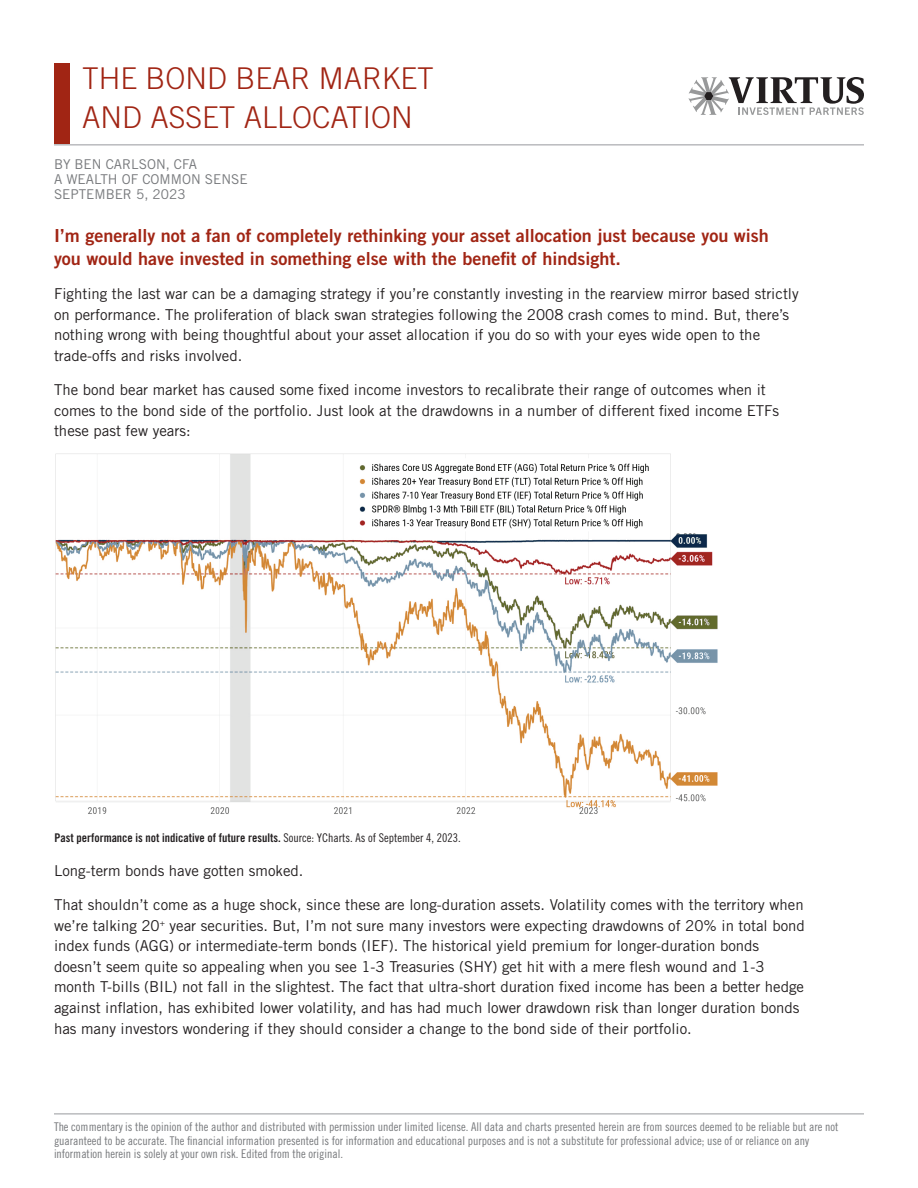
<style>
.page{position:relative;width:918px;height:1188px;background:#fff}
.page>*{position:absolute;margin:0;border:0;box-sizing:border-box;transform-origin:0 0}
.t1{font:300 30px/39px "Trade Gothic LT Std";color:#a12514}
.Body_copy{font:18px/22.5px "Trade Gothic LT Std Bd 2";color:#a12514}
.Body_copy-2{font:15px/20.7px "Trade Gothic LT Std";color:#231f20}
.Body_copy-3{font:13.5px "Trade Gothic LT Std";color:#76787b}
.Body_copy-4{font:12px/13.5px "Trade Gothic LT Pro Cn 18";color:#76787b}
.Footnote{font:12px "Trade Gothic LT Pro Bd Cn 20";color:#231f20}
.s1{font-family:"Trade Gothic LT Pro Cn 18"}
</style>
<div class="page">
<img style="left:55px;top:453px;width:663px;height:361px">
<svg style="left:689px;top:77px;width:175px;height:38px"></svg>
<hr style="left:54px;top:144px;width:810px;height:2px;background:#babbbe">
<div style="left:54px;top:64px;width:15px;height:80px;background:#a12514"></div>
<hr style="left:54px;top:1113px;width:810px;height:2px;background:#babbbe">
<p class="t1" style="left:82px;top:59px;width:353px">THE BOND BEAR MARKET<br>AND ASSET ALLOCATION</p>
<p class="Body_copy-3" style="left:54px;top:156px;width:144px">BY BEN CARLSON, CFA</p>
<p class="Body_copy-3" style="left:54px;top:171px;width:195px">A WEALTH OF COMMON SENSE</p>
<p class="Body_copy-3" style="left:54px;top:186px;width:133px">SEPTEMBER 5, 2023</p>
<p class="Body_copy" style="left:54px;top:225px;width:716px">I’m generally not a fan of completely rethinking your asset allocation just because you wish you would have invested in something else with the benefit of hindsight.</p>
<p class="Body_copy-2" style="left:54px;top:283px;width:746px">Fighting the last war can be a damaging strategy if you’re constantly investing in the rearview mirror based strictly on performance. The proliferation of black swan strategies following the 2008 crash comes to mind. But, there’s nothing wrong with being thoughtful about your asset allocation if you do so with your eyes wide open to the trade-offs and risks involved.</p>
<p class="Body_copy-2" style="left:54px;top:379px;width:727px">The bond bear market has caused some fixed income investors to recalibrate their range of outcomes when it comes to the bond side of the portfolio. Just look at the drawdowns in a number of different fixed income ETFs these past few years:</p>
<p class="Footnote" style="left:54px;top:830px;width:408px">Past performance is not indicative of future results. <span class="s1">Source: YCharts. As of September 4, 2023.</span></p>
<p class="Body_copy-2" style="left:54px;top:860px;width:251px">Long-term bonds have gotten smoked.</p>
<p class="Body_copy-2" style="left:54px;top:894px;width:752px">That shouldn’t come as a huge shock, since these are long-duration assets. Volatility comes with the territory when we’re talking 20<sup>+</sup> year securities. But, I’m not sure many investors were expecting drawdowns of 20% in total bond index funds (AGG) or intermediate-term bonds (IEF). The historical yield premium for longer-duration bonds doesn’t seem quite so appealing when you see 1-3 Treasuries (SHY) get hit with a mere flesh wound and 1-3 month T-bills (BIL) not fall in the slightest. The fact that ultra-short duration fixed income has been a better hedge against inflation, has exhibited lower volatility, and has had much lower drawdown risk than longer duration bonds has many investors wondering if they should consider a change to the bond side of their portfolio.</p>
<p class="Body_copy-4" style="left:54px;top:1120px;width:786px">The commentary is the opinion of the author and distributed with permission under limited license. All data and charts presented herein are from sources deemed to be reliable but are not guaranteed to be accurate. The financial information presented is for information and educational purposes and is not a substitute for professional advice; use of or reliance on any information herein is solely at your own risk. Edited from the original.</p>
</div>
